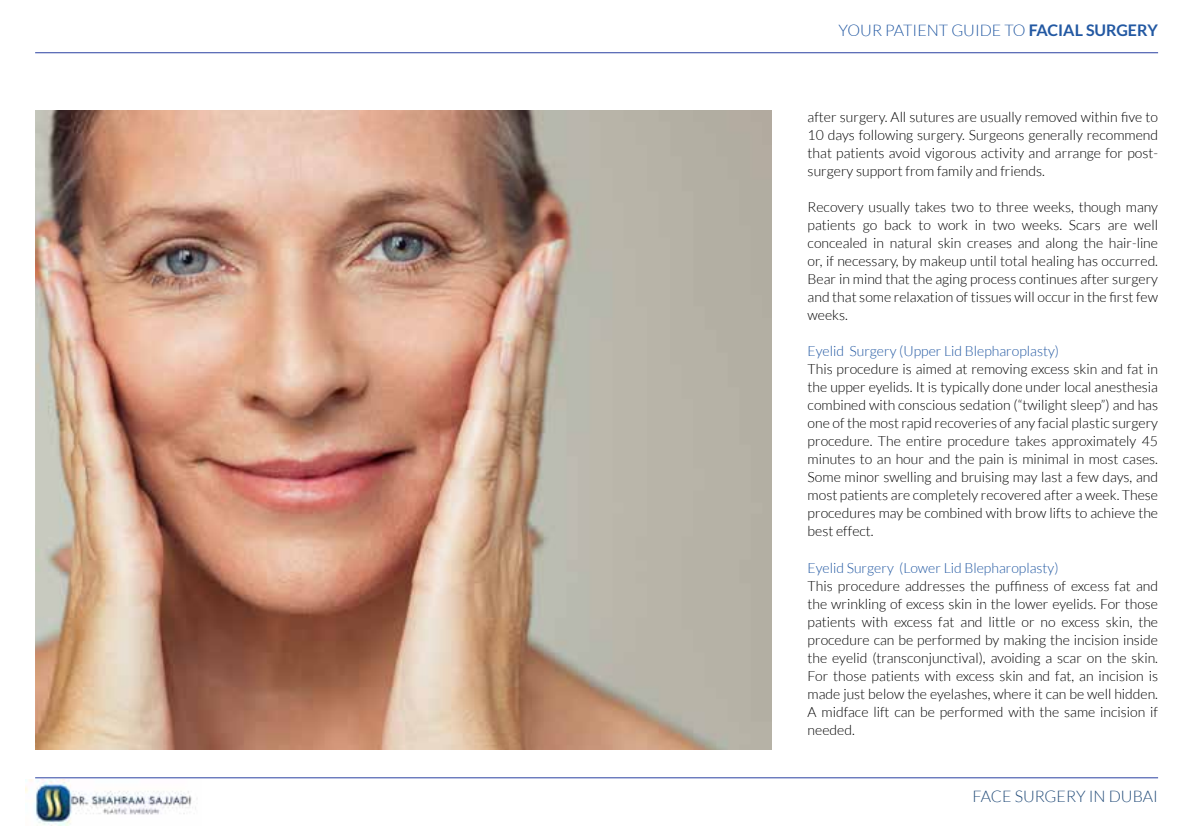
<style>
.page{position:relative;width:1191px;height:840px;background:#fff}
.page>*{position:absolute;margin:0;border:0;box-sizing:border-box;transform-origin:0 0}
.t1{font:300 16px "Lato";color:#2258a2}
.t2{font:300 16px "Lato";color:#234c79}
.t3{font:300 14px/18px "Lato";color:#000;text-align:justify}
.t4{font:300 14px "Lato";color:#2258a2}
.s1{font-weight:700}
</style>
<div class="page">
<img style="left:35px;top:111px;width:737px;height:637px">
<img style="left:26px;top:779px;width:170px;height:45px">
<hr style="left:35px;top:777px;width:1123px;height:1px;background:#2a41a1">
<hr style="left:35px;top:52px;width:1123px;height:1px;background:#2a41a1">
<p class="t1" style="left:838px;top:21px;width:321px">YOUR PATIENT GUIDE TO <span class="s1">FACIAL SURGERY</span></p>
<p class="t3" style="left:807px;top:108px;width:352px">after surgery. All sutures are usually removed within five to 10 days following surgery. Surgeons generally recommend that patients avoid vigorous activity and arrange for post&shy;surgery support from family and friends.</p>
<p class="t3" style="left:807px;top:198px;width:352px">Recovery usually takes two to three weeks, though many patients go back to work in two weeks. Scars are well concealed in natural skin creases and along the hair-line or, if necessary, by makeup until total healing has occurred.<br>Bear in mind that the aging process continues after surgery and that some relaxation of tissues will occur in the first few weeks.</p>
<p class="t4" style="left:807px;top:343px;width:253px">Eyelid Surgery (Upper Lid Blepharoplasty)</p>
<p class="t3" style="left:807px;top:360px;width:352px">This procedure is aimed at removing excess skin and fat in the upper eyelids. It is typically done under local anesthesia combined with conscious sedation (“twilight sleep”) and has one of the most rapid recoveries of any facial plastic surgery procedure. The entire procedure takes approximately 45 minutes to an hour and the pain is minimal in most cases.<br>Some minor swelling and bruising may last a few days, and most patients are completely recovered after a week. These procedures may be combined with brow lifts to achieve the best effect.</p>
<p class="t4" style="left:807px;top:559px;width:252px">Eyelid Surgery (Lower Lid Blepharoplasty)</p>
<p class="t3" style="left:807px;top:576px;width:352px">This procedure addresses the puffiness of excess fat and the wrinkling of excess skin in the lower eyelids. For those patients with excess fat and little or no excess skin, the procedure can be performed by making the incision inside the eyelid (transconjunctival), avoiding a scar on the skin.<br>For those patients with excess skin and fat, an incision is made just below the eyelashes, where it can be well hidden.<br>A midface lift can be performed with the same incision if needed.</p>
<p class="t2" style="left:972px;top:787px;width:187px">FACE SURGERY IN DUBAI</p>
</div>
